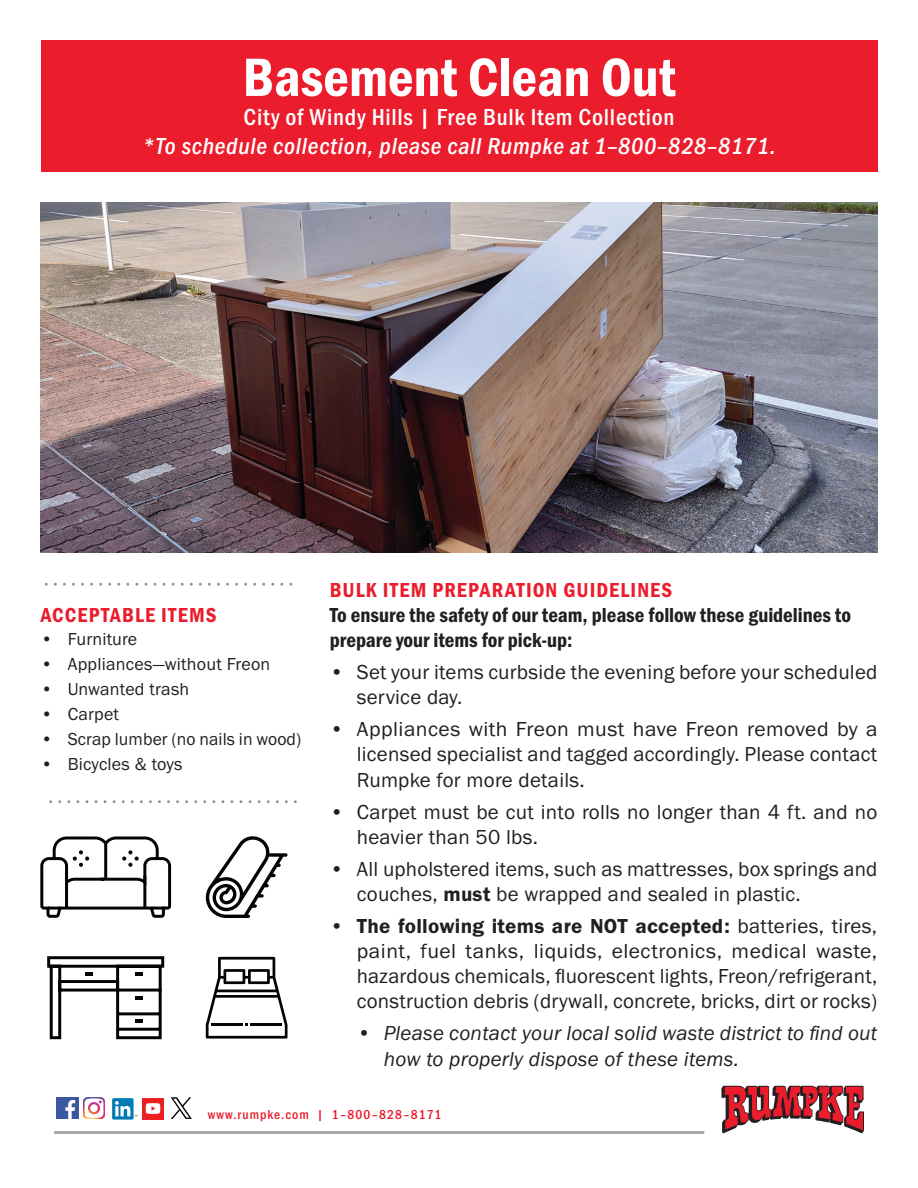
<style>
.page{position:relative;width:918px;height:1188px;background:#fff}
.page>*{position:absolute;margin:0;border:0;box-sizing:border-box;transform-origin:0 0}
.t1{font:55.8px "Franklin Gothic URW Con Dem";color:#fff}
.t2{font:24px "Franklin Gothic URW Con Med Ita";letter-spacing:.03em;color:#fff}
.t3{font:500 24px "Franklin Gothic URW Cond";letter-spacing:.03em;color:#fff}
.t4{font:21px/25.2px "Franklin Gothic URW Boo";letter-spacing:.01em;color:#231f20}
.t5{font:21px/25.2px "Franklin Gothic URW Con Dem";color:#231f20}
.t6{font:21px/25.2px "Franklin Gothic URW Boo Ita";letter-spacing:.01em;color:#231f20}
.t7{font:21px "Franklin Gothic URW Dem";letter-spacing:.015em;color:#231f20}
.t8{font:21px "Franklin Gothic URW Con Dem";letter-spacing:.055em;color:#eb1c2c}
.t9{font:18px "Franklin Gothic URW Boo";letter-spacing:.005em;color:#231f20}
.t10{font:500 13.5px "Franklin Gothic URW Cond";letter-spacing:.075em;color:#eb1c2c}
.s1{font-family:"Franklin Gothic URW Dem"}
.s2{font-family:"Franklin Gothic URW Boo"}
</style>
<div class="page">
<img style="left:57px;top:1097px;width:21px;height:22px">
<img style="left:83px;top:1097px;width:22px;height:22px">
<div style="left:112px;top:1098px;width:22px;height:22px;background:#007bb6;border-radius:2px"></div>
<svg style="left:115px;top:1101px;width:22px;height:15px"></svg>
<img style="left:142px;top:1098px;width:22px;height:21px">
<svg style="left:171px;top:1097px;width:21px;height:22px"></svg>
<svg style="left:721px;top:1086px;width:143px;height:47px"></svg>
<hr style="left:54px;top:1131px;width:650px;height:3px;background:#a8a9ad">
<div style="left:41px;top:40px;width:837px;height:132px;background:#eb1c2c"></div>
<img style="left:40px;top:202px;width:837px;height:351px">
<svg style="left:49px;top:800px;width:248px;height:4px"></svg>
<svg style="left:44px;top:582px;width:249px;height:4px"></svg>
<svg style="left:40px;top:836px;width:132px;height:82px"></svg>
<hr style="left:143px;top:876px;width:3px;height:32px;background:#040503">
<hr style="left:65px;top:873px;width:3px;height:35px;background:#040503">
<svg style="left:206px;top:836px;width:82px;height:82px"></svg>
<svg style="left:206px;top:957px;width:82px;height:82px"></svg>
<hr style="left:211px;top:1024px;width:32px;height:2px;background:#040503">
<svg style="left:47px;top:956px;width:118px;height:84px"></svg>
<h1 class="t1" style="left:243px;top:40px;width:435px">Basement Clean Out</h1>
<p class="t3" style="left:244px;top:99px;width:433px">City of Windy Hills | Free Bulk Item Collection</p>
<p class="t2" style="left:143px;top:129px;width:635px">*To schedule collection, please call Rumpke at 1–800–828–8171.</p>
<p class="t8" style="left:41px;top:601px;width:177px">ACCEPTABLE ITEMS</p>
<p class="t9" style="left:41px;top:628px;width:98px">• Furniture</p>
<p class="t9" style="left:41px;top:653px;width:231px">• Appliances—without Freon</p>
<p class="t9" style="left:41px;top:678px;width:150px">• Unwanted trash</p>
<p class="t9" style="left:41px;top:703px;width:80px">• Carpet</p>
<p class="t9" style="left:41px;top:728px;width:262px">• Scrap lumber (no nails in wood)</p>
<p class="t9" style="left:41px;top:752px;width:143px">• Bicycles &amp; toys</p>
<p class="t8" style="left:330px;top:576px;width:344px">BULK ITEM PREPARATION GUIDELINES</p>
<p class="t5" style="left:330px;top:601px;width:523px">To ensure the safety of our team, please follow these guidelines to prepare your items for pick-up:</p>
<p class="t4" style="left:357px;top:659px;width:522px;text-indent:-27px">• Set your items curbside the evening before your scheduled service day.</p>
<p class="t4" style="left:357px;top:716px;width:522px;text-align:justify;text-indent:-27px">• Appliances with Freon must have Freon removed by a licensed specialist and tagged accordingly. Please contact Rumpke for more details.</p>
<p class="t4" style="left:357px;top:799px;width:522px;text-indent:-27px">• Carpet must be cut into rolls no longer than 4 ft. and no heavier than 50 lbs.</p>
<p class="t4" style="left:357px;top:856px;width:522px;text-indent:-27px">• All upholstered items, such as mattresses, box springs and couches, <span class="s1">must</span> be wrapped and sealed in plastic.</p>
<p class="t7" style="left:330px;top:913px;width:549px">• The following items are NOT accepted: <span class="s2">batteries, tires,</span></p>
<p class="t4" style="left:357px;top:938px;width:522px;text-align:justify">paint, fuel tanks, liquids, electronics, medical waste, hazardous chemicals, fluorescent lights, Freon/refrigerant, construction debris (drywall, concrete, bricks, dirt or rocks)</p>
<p class="t6" style="left:384px;top:1020px;width:495px;text-indent:-27px">• Please contact your local solid waste district to find out how to properly dispose of these items.</p>
<p class="t10" style="left:208px;top:1104px;width:235px">www.rumpke.com | 1–800–828–8171</p>
</div>
